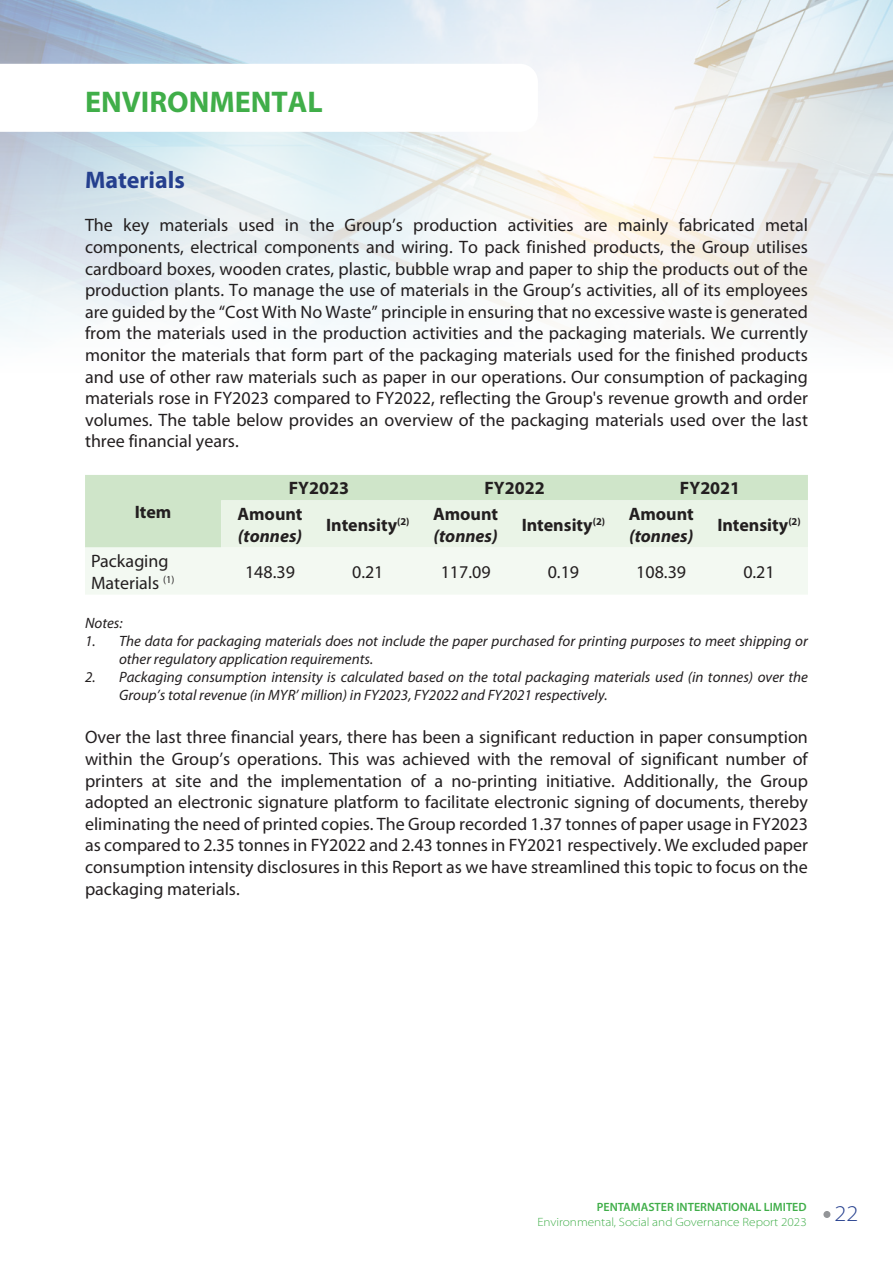
<style>
.page{position:relative;width:893px;height:1263px;background:#fff}
.page>*{position:absolute;margin:0;border:0;box-sizing:border-box;transform-origin:0 0}
.t1{font:700 30px "Myriad Pro";color:#40ae49}
.t2{font:700 24px "Myriad Pro";color:#253f8e}
.t3{font:300 semi-expanded 22.5px "Myriad Pro";color:#253f8e}
.t4{font:18px/21.6px "Myriad Pro";color:#231f20;text-align:justify}
.t5{font:700 18px "Myriad Pro";color:#231f20}
.t6{font:italic 700 18px/21.6px "Myriad Pro";color:#231f20}
.t7{font:italic 15px/18px "Myriad Pro";color:#231f20}
.t8{font:300 semi-expanded 12px "Myriad Pro";color:#40ae49}
.t9{font:600 12px "Myriad Pro";color:#40ae49}
.s1{font-style:normal}
</style>
<div class="page">
<img style="left:0;top:0;width:893px;height:338px">
<div style="left:823px;top:1211px;width:7px;height:7px;background:#939598;border-radius:50%"></div>
<div style="left:85px;top:475px;width:723px;height:25px;background:#cfe5c9"></div>
<svg style="left:85px;top:500px;width:723px;height:94px"></svg>
<svg style="left:0;top:64px;width:538px;height:68px"></svg>
<p class="t1" style="left:85px;top:85px;width:239px">ENVIRONMENTAL</p>
<p class="t2" style="left:85px;top:167px;width:101px">Materials</p>
<p class="t4" style="left:85px;top:215px;width:724px">The key materials used in the Group’s production activities are mainly fabricated metal components, electrical components and wiring. To pack finished products, the Group utilises cardboard boxes, wooden crates, plastic, bubble wrap and paper to ship the products out of the production plants. To manage the use of materials in the Group’s activities, all of its employees are guided by the “Cost With No Waste” principle in ensuring that no excessive waste is generated from the materials used in the production activities and the packaging materials. We currently monitor the materials that form part of the packaging materials used for the finished products and use of other raw materials such as paper in our operations. Our consumption of packaging materials rose in FY2023 compared to FY2022, reflecting the Group's revenue growth and order volumes. The table below provides an overview of the packaging materials used over the last three financial years.</p>
<p class="t5" style="left:135px;top:502px;width:38px">Item</p>
<p class="t5" style="left:289px;top:478px;width:62px">FY2023</p>
<p class="t5" style="left:484px;top:478px;width:62px">FY2022</p>
<p class="t5" style="left:680px;top:478px;width:62px">FY2021</p>
<p class="t6" style="left:237px;top:503px;width:67px"><span class="s1">Amount </span>(tonnes)</p>
<p class="t5" style="left:326px;top:515px;width:85px">Intensity<sup>(2)</sup></p>
<p class="t6" style="left:433px;top:503px;width:67px"><span class="s1">Amount </span>(tonnes)</p>
<p class="t5" style="left:522px;top:515px;width:85px">Intensity<sup>(2)</sup></p>
<p class="t6" style="left:629px;top:503px;width:67px"><span class="s1">Amount </span>(tonnes)</p>
<p class="t5" style="left:717px;top:515px;width:85px">Intensity<sup>(2)</sup></p>
<p class="t4" style="left:91px;top:551px;width:85px">Packaging<br>Materials <sup>(1)</sup></p>
<p class="t4" style="left:245px;top:561px;width:51px">148.39</p>
<p class="t4" style="left:352px;top:561px;width:33px">0.21</p>
<p class="t4" style="left:441px;top:561px;width:51px">117.09</p>
<p class="t4" style="left:548px;top:561px;width:33px">0.19</p>
<p class="t4" style="left:636px;top:561px;width:51px">108.39</p>
<p class="t4" style="left:743px;top:561px;width:33px">0.21</p>
<p class="t7" style="left:85px;top:615px;width:39px">Notes:</p>
<p class="t7" style="left:119px;top:633px;width:690px;text-indent:-34px">1. The data for packaging materials does not include the paper purchased for printing purposes to meet shipping or other regulatory application requirements.</p>
<p class="t7" style="left:119px;top:669px;width:690px;text-indent:-34px">2. Packaging consumption intensity is calculated based on the total packaging materials used (in tonnes) over the<br>Group’s total revenue (in MYR’ million) in FY2023, FY2022 and FY2021 respectively.</p>
<p class="t4" style="left:85px;top:727px;width:724px">Over the last three financial years, there has been a significant reduction in paper consumption within the Group’s operations. This was achieved with the removal of significant number of printers at site and the implementation of a no-printing initiative. Additionally, the Group adopted an electronic signature platform to facilitate electronic signing of documents, thereby eliminating the need of printed copies. The Group recorded 1.37 tonnes of paper usage in FY2023 as compared to 2.35 tonnes in FY2022 and 2.43 tonnes in FY2021 respectively. We excluded paper consumption intensity disclosures in this Report as we have streamlined this topic to focus on the packaging materials.</p>
<p class="t9" style="left:597px;top:1201px;width:211px">PENTAMASTER INTERNATIONAL LIMITED</p>
<p class="t8" style="left:537px;top:1215px;width:271px">Environmental, Social and Governance Report 2023</p>
<p class="t3" style="left:835px;top:1201px;width:25px">22</p>
</div>
